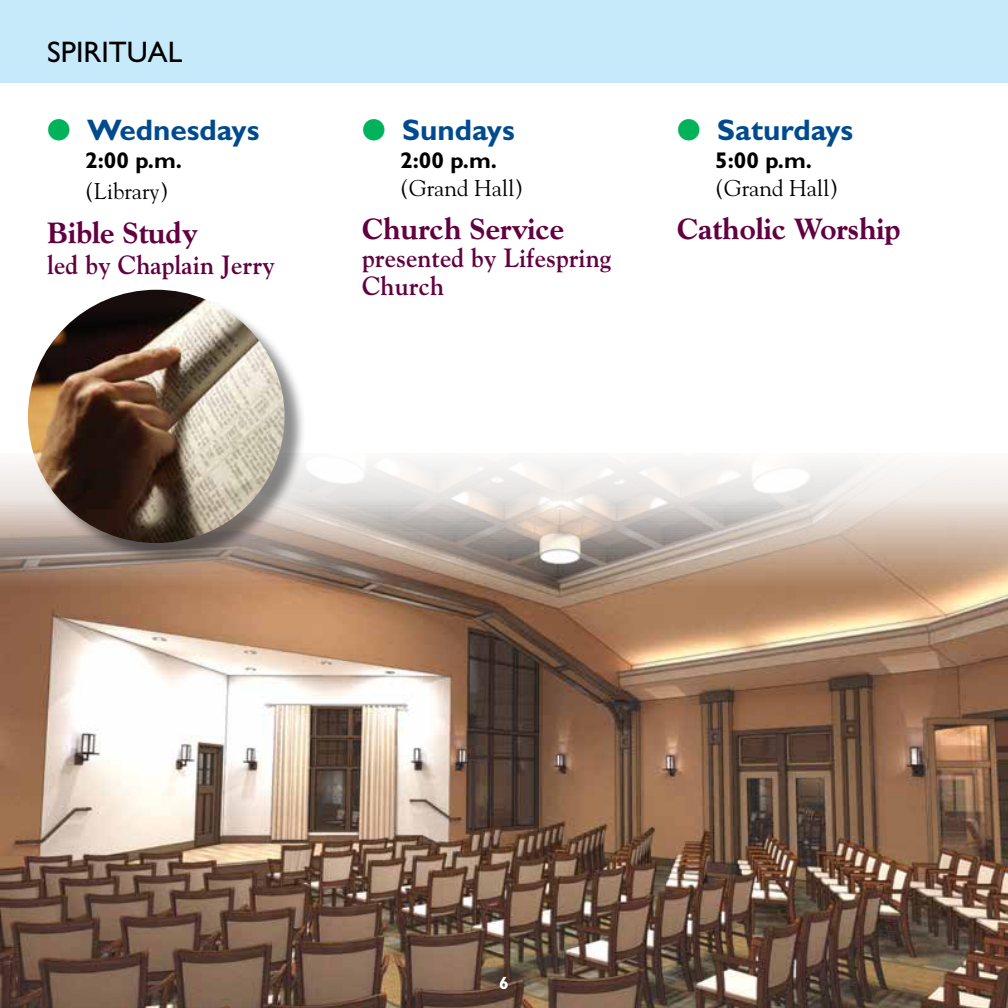
<style>
.page{position:relative;width:1008px;height:1008px;background:#fff}
.page>*{position:absolute;margin:0;border:0;box-sizing:border-box;transform-origin:0 0}
.t1{font:800 29.75px "Goudy";color:#620041}
.t2{font:700 29.75px "Gill Sans";color:#004b8d}
.t3{font:29.75px "Gill Sans";color:#000}
.t4{font:700 26.25px/28px "Goudy";color:#620041}
.t5{font:22.75px "Goudy";color:#000}
.t6{font:700 22.75px "Gill Sans";color:#000}
.t7{font:700 17.5px "Gill Sans";color:#fff}
.s1{color:#00b259}
</style>
<div class="page">
<img style="left:0;top:460px;width:1008px;height:548px">
<div style="left:0;top:0;width:1008px;height:83px;background:#c7eafb"></div>
<div style="left:31px;top:292px;width:275px;height:273px;background:#000;opacity:.45"></div>
<img style="left:28px;top:290px;width:257px;height:253px">
<p class="t3" style="left:47px;top:35px;width:137px">SPIRITUAL</p>
<p class="t2" style="left:47px;top:112px;width:214px"><span class="s1">●</span> Wednesdays</p>
<p class="t6" style="left:85px;top:147px;width:98px">2:00 p.m.</p>
<p class="t5" style="left:85px;top:177px;width:85px">(Library)</p>
<p class="t1" style="left:47px;top:215px;width:152px">Bible Study</p>
<p class="t4" style="left:47px;top:251px;width:229px">led by Chaplain Jerry</p>
<p class="t2" style="left:362px;top:112px;width:154px"><span class="s1">●</span> Sundays</p>
<p class="t6" style="left:400px;top:147px;width:98px">2:00 p.m.</p>
<p class="t5" style="left:400px;top:174px;width:125px">(Grand Hall)</p>
<p class="t1" style="left:362px;top:212px;width:204px">Church Service</p>
<p class="t4" style="left:362px;top:244px;width:250px">presented by Lifespring<br>Church</p>
<p class="t2" style="left:677px;top:112px;width:177px"><span class="s1">●</span> Saturdays</p>
<p class="t6" style="left:715px;top:147px;width:98px">5:00 p.m.</p>
<p class="t5" style="left:715px;top:174px;width:125px">(Grand Hall)</p>
<p class="t1" style="left:677px;top:212px;width:225px">Catholic Worship</p>
<p class="t7" style="left:499px;top:973px;width:11px">6</p>
</div>
